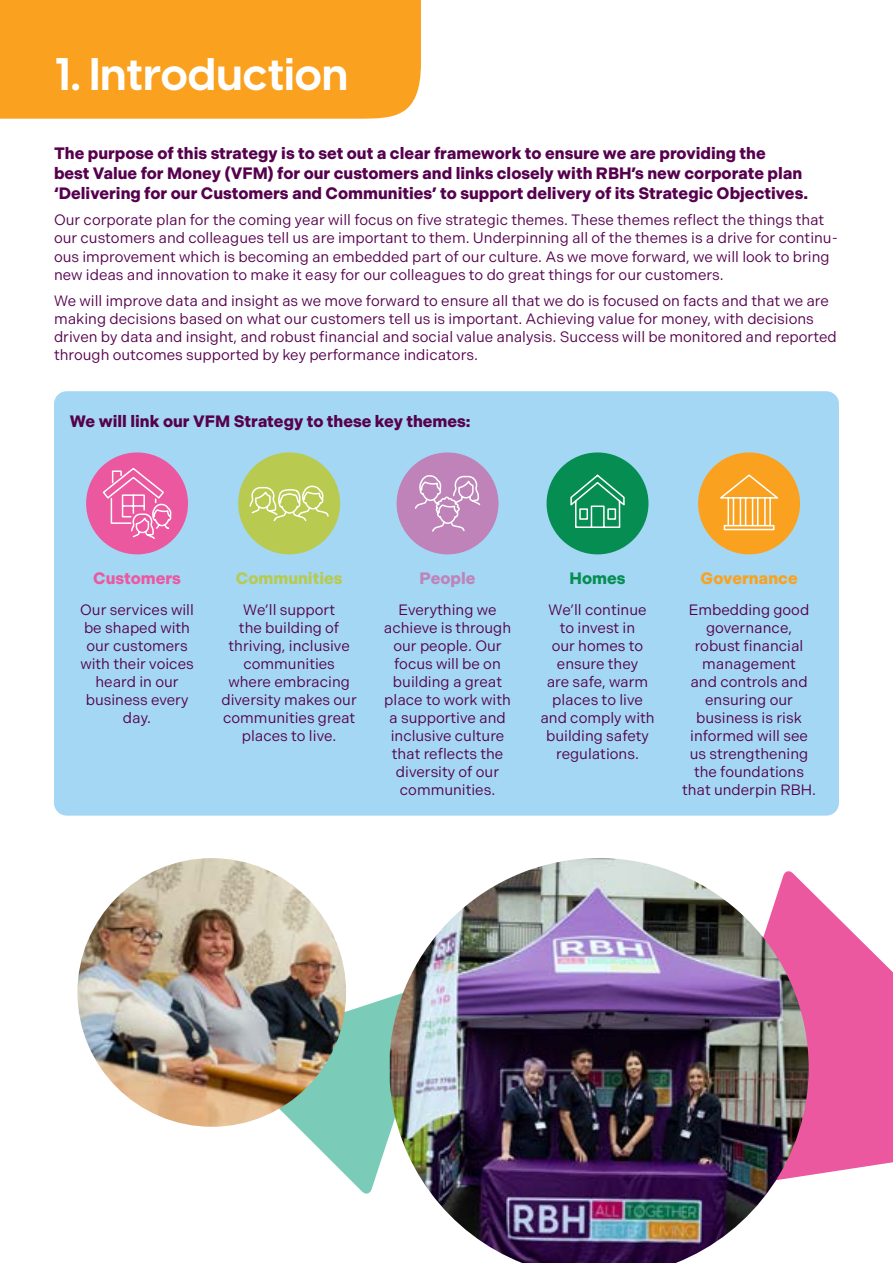
<style>
.page{position:relative;width:893px;height:1263px;background:#fff}
.page>*{position:absolute;margin:0;border:0;box-sizing:border-box;transform-origin:0 0}
.t1{font:700 45px "Visby CF";color:#fff}
.t2{font:700 16.5px/19.8px "Indivisible";color:#56004e}
.t3{font:700 16.5px "Indivisible";color:#b8ca50}
.t4{font:700 16.5px "Indivisible";color:#faa21f}
.t5{font:700 16.5px "Indivisible";color:#ec58a0}
.t6{font:700 16.5px "Indivisible";color:#bf83b9}
.t7{font:700 16.5px "Indivisible";color:#068e52}
.t8{font:15px/18px "Indivisible";color:#56004e;text-align:center}
</style>
<div class="page">
<div style="left:54px;top:391px;width:785px;height:425px;background:#a3d7f4;border-radius:13px"></div>
<svg style="left:232px;top:997px;width:158px;height:197px;fill:#7acbb8"></svg>
<svg style="left:809px;top:889px;width:84px;height:287px;fill:#ec58a0"></svg>
<div style="left:0;top:0;width:421px;height:119px;background:#faa21f"></div>
<div style="left:547px;top:452px;width:101px;height:102px;background:#068e52;border-radius:50%"></div>
<svg style="left:570px;top:474px;width:55px;height:54px"></svg>
<div style="left:698px;top:452px;width:102px;height:102px;background:#faa21f;border-radius:50%"></div>
<svg style="left:720px;top:474px;width:58px;height:57px"></svg>
<div style="left:397px;top:452px;width:101px;height:102px;background:#bf83b9;border-radius:50%"></div>
<svg style="left:415px;top:475px;width:66px;height:57px"></svg>
<div style="left:238px;top:452px;width:102px;height:102px;background:#b8ca50;border-radius:50%"></div>
<svg style="left:249px;top:485px;width:81px;height:62px"></svg>
<div style="left:86px;top:452px;width:102px;height:102px;background:#ec58a0;border-radius:50%"></div>
<svg style="left:101px;top:467px;width:71px;height:73px"></svg>
<img style="left:77px;top:858px;width:269px;height:269px;border-radius:134px">
<img style="left:390px;top:858px;width:419px;height:405px">
<h1 class="t1" style="left:54px;top:39px;width:296px">1. Introduction</h1>
<p class="t2" style="left:54px;top:144px;width:756px">The purpose of this strategy is to set out a clear framework to ensure we are providing the<br>best Value for Money (VFM) for our customers and links closely with RBH’s new corporate plan ‘Delivering for our Customers and Communities’ to support delivery of its Strategic Objectives.</p>
<p class="t8" style="left:54px;top:211px;width:785px;text-align:left">Our corporate plan for the coming year will focus on five strategic themes. These themes reflect the things that our customers and colleagues tell us are important to them. Underpinning all of the themes is a drive for continu&shy;ous improvement which is becoming an embedded part of our culture. As we move forward, we will look to bring new ideas and innovation to make it easy for our colleagues to do great things for our customers.</p>
<p class="t8" style="left:54px;top:292px;width:784px;text-align:left">We will improve data and insight as we move forward to ensure all that we do is focused on facts and that we are making decisions based on what our customers tell us is important. Achieving value for money, with decisions driven by data and insight, and robust financial and social value analysis. Success will be monitored and reported through outcomes supported by key performance indicators.</p>
<p class="t2" style="left:70px;top:412px;width:402px">We will link our VFM Strategy to these key themes:</p>
<p class="t5" style="left:93px;top:568px;width:89px">Customers</p>
<p class="t3" style="left:236px;top:568px;width:108px">Communities</p>
<p class="t6" style="left:419px;top:568px;width:58px">People</p>
<p class="t7" style="left:570px;top:568px;width:57px">Homes</p>
<p class="t4" style="left:700px;top:568px;width:99px">Governance</p>
<p class="t8" style="left:80px;top:601px;width:115px">Our services will be shaped with our customers with their voices heard in our business every day.</p>
<p class="t8" style="left:221px;top:601px;width:137px">We’ll support<br>the building of thriving, inclusive communities where embracing diversity makes our communities great places to live.</p>
<p class="t8" style="left:384px;top:601px;width:129px">Everything we achieve is through our people. Our focus will be on building a great place to work with a supportive and inclusive culture that reflects the diversity of our communities.</p>
<p class="t8" style="left:540px;top:601px;width:116px">We’ll continue to invest in<br>our homes to ensure they<br>are safe, warm places to live and comply with building safety regulations.</p>
<p class="t8" style="left:682px;top:601px;width:135px">Embedding good governance, robust financial management<br>and controls and ensuring our business is risk informed will see us strengthening the foundations that underpin RBH.</p>
</div>
